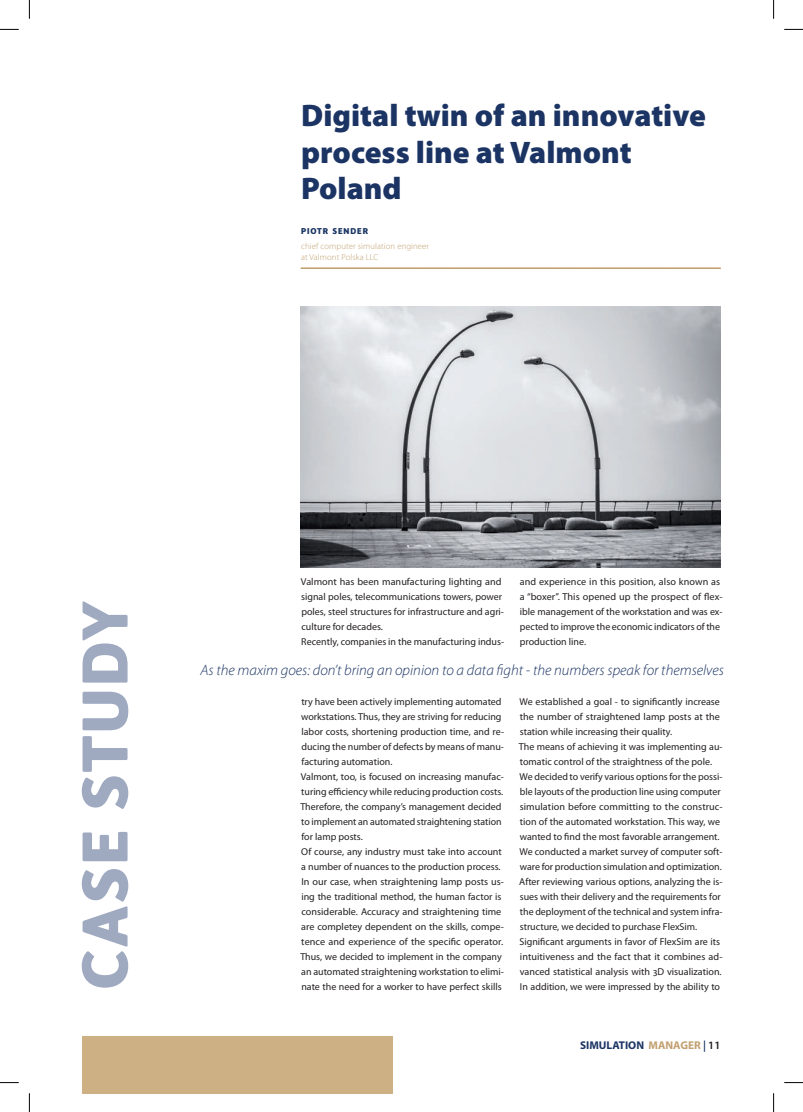
<style>
.page{position:relative;width:803px;height:1112px;background:#fff}
.page>*{position:absolute;margin:0;border:0;box-sizing:border-box;transform-origin:0 0}
.t1{font:700 60px "Merlo Neue";letter-spacing:.05em;color:#9fa9c0}
.t2{font:900 31.25px/36.2px "Myriad Pro";color:#1b3463}
.t3{font:italic 300 15px "Myriad Pro";color:#1b3463}
.t4{font:700 11.25px "Myriad Pro";color:#1b3463}
.t5{font:10px/15px "Myriad Pro";color:#231f20}
.t6{font:300 8.75px/11.2px "Myriad Pro";letter-spacing:.01em;color:#c2a06f}
.t7{font:700 7.88px "Merlo Neue";letter-spacing:.115em;color:#1a3663}
.s1{color:#c2a06f}
.s2{font-weight:600}
.s3{font-weight:600;color:#231f20}
</style>
<div class="page">
<div style="left:83px;top:1035px;width:310px;height:57px;background:#cdb185"></div>
<svg style="left:301px;top:267px;width:419px;height:2px"></svg>
<img style="left:301px;top:306px;width:419px;height:261px">
<svg style="left:0;top:29px;width:19px;height:1px"></svg>
<svg style="left:784px;top:29px;width:19px;height:1px"></svg>
<svg style="left:0;top:1082px;width:19px;height:1px"></svg>
<svg style="left:784px;top:1082px;width:19px;height:1px"></svg>
<svg style="left:29px;top:0;width:1px;height:19px"></svg>
<svg style="left:29px;top:1093px;width:1px;height:18px"></svg>
<svg style="left:773px;top:0;width:1px;height:19px"></svg>
<svg style="left:773px;top:1093px;width:1px;height:18px"></svg>
<h2 class="t2" style="left:301px;top:96px;width:406px">Digital twin of an innovative process line at Valmont<br>Poland</h2>
<p class="t7" style="left:301px;top:225px;width:69px">PIOTR SENDER</p>
<p class="t6" style="left:301px;top:240px;width:130px">chief computer simulation engineer at Valmont Polska LLC</p>
<h1 class="t1" style="left:64px;top:989px;width:390px;rotate:-90deg">CASE STUDY</h1>
<p class="t5" style="left:301px;top:573px;width:205px">Valmont has been manufacturing lighting and signal poles, telecommunications towers, power poles, steel structures for infrastructure and agri&shy;culture for decades.<br>Recently, companies in the manufacturing indus-</p>
<p class="t5" style="left:520px;top:573px;width:204px">and experience in this position, also known as a “boxer”. This opened up the prospect of flex&shy;ible management of the workstation and was ex&shy;pected to improve the economic indicators of the production line.</p>
<h3 class="t3" style="left:200px;top:660px;width:525px">As the maxim goes: don’t bring an opinion to a data fight - the numbers speak for themselves</h3>
<p class="t5" style="left:300px;top:693px;width:205px">try have been actively implementing automated workstations. Thus, they are striving for reducing labor costs, shortening production time, and re&shy;ducing the number of defects by means of manu&shy;facturing automation.<br>Valmont, too, is focused on increasing manufac&shy;turing efficiency while reducing production costs.<br>Therefore, the company’s management decided to implement an automated straightening station for lamp posts.<br>Of course, any industry must take into account a number of nuances to the production process.<br>In our case, when straightening lamp posts us&shy;ing the traditional method, the human factor is considerable. Accuracy and straightening time are completey dependent on the skills, compe&shy;tence and experience of the specific operator.<br>Thus, we decided to implement in the company an automated straightening workstation to elimi&shy;nate the need for a worker to have perfect skills</p>
<p class="t5" style="left:519px;top:693px;width:205px">We established a goal - to significantly increase the number of straightened lamp posts at the station while increasing their quality.<br>The means of achieving it was implementing au&shy;tomatic control of the straightness of the pole.<br>We decided to verify various options for the possi&shy;ble layouts of the production line using computer simulation before committing to the construc&shy;tion of the automated workstation. This way, we wanted to find the most favorable arrangement.<br>We conducted a market survey of computer soft&shy;ware for production simulation and optimization.<br>After reviewing various options, analyzing the is&shy;sues with their delivery and the requirements for the deployment of the technical and system infra&shy;structure, we decided to purchase FlexSim.<br>Significant arguments in favor of FlexSim are its intuitiveness and the fact that it combines ad&shy;vanced statistical analysis with 3D visualization.<br>In addition, we were impressed by the ability to</p>
<p class="t4" style="left:580px;top:1037px;width:142px">SIMULATION <span class="s1">MANAGER</span> <span class="s2">|</span> <span class="s3">11</span></p>
</div>
